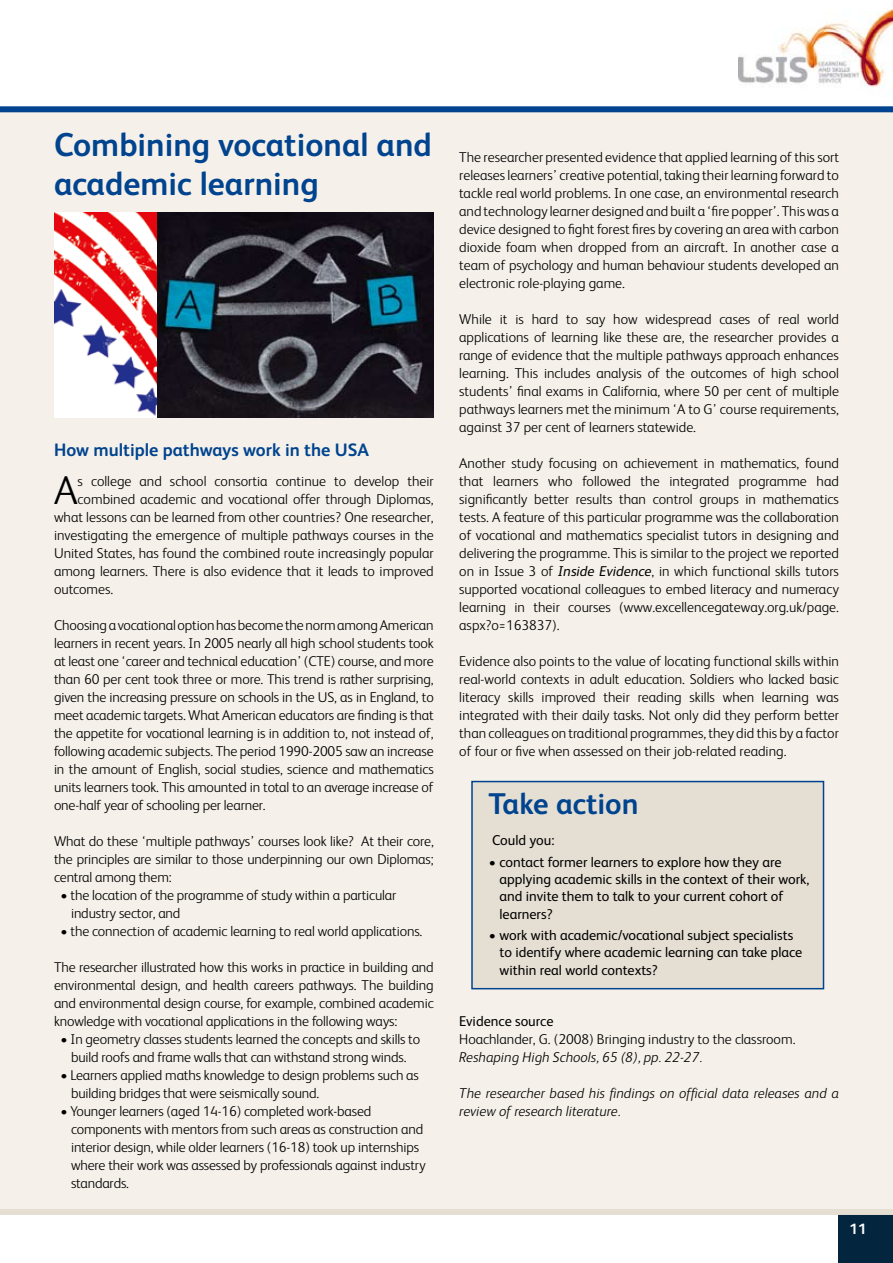
<style>
.page{position:relative;width:893px;height:1263px;background:#fff}
.page>*{position:absolute;margin:0;border:0;box-sizing:border-box;transform-origin:0 0}
.t1{font:300 40.5px "FS Albert";color:#000}
.t2{font:700 33px/39.6px "FS Albert";color:#00438e}
.t3{font:700 30px "FS Albert";color:#00438e}
.t4{font:700 18px "FS Albert";color:#00438e}
.t5{font:700 15px "FS Albert";color:#fff}
.t6{font:300 14.25px/18px "FS Albert";letter-spacing:-.01em;color:#000;text-align:justify}
.t7{font:14.25px/17.2px "FS Albert";color:#000}
.t8{font:italic 300 14.25px/18px "FS Albert";color:#000}
.s1{font-weight:400;font-style:italic}
</style>
<div class="page">
<div style="left:0;top:110px;width:893px;height:1098px;background:#f5f0e9"></div>
<img style="left:738px;top:9px;width:155px;height:79px">
<div style="left:839px;top:1210px;width:54px;height:53px;background:#03263e"></div>
<div style="left:0;top:106px;width:893px;height:6px;background:#00438e"></div>
<div style="left:0;top:1209px;width:893px;height:6px;background:#e5ded3"></div>
<div style="left:471px;top:781px;width:353px;height:208px;background:#e5ded3;border:2px solid #00438e"></div>
<img style="left:54px;top:213px;width:380px;height:204px">
<h2 class="t2" style="left:54px;top:123px;width:379px">Combining vocational and academic learning</h2>
<p class="t4" style="left:54px;top:438px;width:316px">How multiple pathways work in the USA</p>
<h1 class="t1" style="left:54px;top:464px;width:25px">A</h1>
<p class="t6" style="left:78px;top:471px;width:358px">s college and school consortia continue to develop their</p>
<p class="t6" style="left:78px;top:489px;width:358px">combined academic and vocational offer through Diplomas,</p>
<p class="t6" style="left:54px;top:507px;width:381px">what lessons can be learned from other countries? One researcher,</p>
<p class="t6" style="left:54px;top:525px;width:381px">investigating the emergence of multiple pathways courses in the</p>
<p class="t6" style="left:54px;top:543px;width:381px">United States, has found the combined route increasingly popular</p>
<p class="t6" style="left:54px;top:561px;width:381px">among learners. There is also evidence that it leads to improved</p>
<p class="t6" style="left:54px;top:579px;width:61px">outcomes.</p>
<p class="t6" style="left:54px;top:615px;width:381px">Choosing a vocational option has become the norm among American learners in recent years. In 2005 nearly all high school students took at least one ‘career and technical education’ (CTE) course, and more than 60 per cent took three or more. This trend is rather surprising, given the increasing pressure on schools in the US, as in England, to meet academic targets. What American educators are finding is that the appetite for vocational learning is in addition to, not instead of, following academic subjects. The period 1990-2005 saw an increase in the amount of English, social studies, science and mathematics units learners took. This amounted in total to an average increase of one-half year of schooling per learner.</p>
<p class="t6" style="left:54px;top:831px;width:381px">What do these ‘multiple pathways’ courses look like? At their core, the principles are similar to those underpinning our own Diplomas; central among them:</p>
<p class="t6" style="left:71px;top:885px;width:327px;text-indent:-11px">• the location of the programme of study within a particular industry sector, and</p>
<p class="t6" style="left:60px;top:921px;width:363px">• the connection of academic learning to real world applications.</p>
<p class="t6" style="left:54px;top:957px;width:381px">The researcher illustrated how this works in practice in building and environmental design, and health careers pathways. The building and environmental design course, for example, combined academic knowledge with vocational applications in the following ways:</p>
<p class="t6" style="left:60px;top:1029px;width:361px;text-align:center">• In geometry classes students learned the concepts and skills to build roofs and frame walls that can withstand strong winds.</p>
<p class="t6" style="left:71px;top:1065px;width:349px;text-indent:-11px">• Learners applied maths knowledge to design problems such as building bridges that were seismically sound.</p>
<p class="t6" style="left:71px;top:1101px;width:356px;text-align:left;text-indent:-11px">• Younger learners (aged 14-16) completed work-based components with mentors from such areas as construction and interior design, while older learners (16-18) took up internships where their work was assessed by professionals against industry standards.</p>
<p class="t6" style="left:459px;top:147px;width:381px">The researcher presented evidence that applied learning of this sort releases learners’ creative potential, taking their learning forward to tackle real world problems. In one case, an environmental research and technology learner designed and built a ‘fire popper’. This was a device designed to fight forest fires by covering an area with carbon dioxide foam when dropped from an aircraft. In another case a team of psychology and human behaviour students developed an electronic role-playing game.</p>
<p class="t6" style="left:459px;top:309px;width:381px">While it is hard to say how widespread cases of real world applications of learning like these are, the researcher provides a range of evidence that the multiple pathways approach enhances learning. This includes analysis of the outcomes of high school students’ final exams in California, where 50 per cent of multiple pathways learners met the minimum ‘A to G’ course requirements, against 37 per cent of learners statewide.</p>
<p class="t6" style="left:459px;top:453px;width:381px">Another study focusing on achievement in mathematics, found that learners who followed the integrated programme had significantly better results than control groups in mathematics tests. A feature of this particular programme was the collaboration of vocational and mathematics specialist tutors in designing and delivering the programme. This is similar to the project we reported on in Issue 3 of <span class="s1">Inside Evidence</span>, in which functional skills tutors supported vocational colleagues to embed literacy and numeracy learning in their courses (www.excellencegateway.org.uk/page. aspx?o=163837).</p>
<p class="t6" style="left:459px;top:651px;width:381px">Evidence also points to the value of locating functional skills within real-world contexts in adult education. Soldiers who lacked basic literacy skills improved their reading skills when learning was integrated with their daily tasks. Not only did they perform better than colleagues on traditional programmes, they did this by a factor of four or five when assessed on their job-related reading.</p>
<h3 class="t3" style="left:488px;top:783px;width:152px">Take action</h3>
<p class="t7" style="left:492px;top:831px;width:64px">Could you:</p>
<p class="t7" style="left:499px;top:852px;width:311px;text-indent:-11px">• contact former learners to explore how they are applying academic skills in the context of their work, and invite them to talk to your current cohort of learners?</p>
<p class="t7" style="left:499px;top:926px;width:304px;text-indent:-11px">• work with academic/vocational subject specialists to identify where academic learning can take place within real world contexts?</p>
<p class="t7" style="left:459px;top:1012px;width:96px">Evidence source</p>
<p class="t6" style="left:459px;top:1029px;width:338px">Hoachlander, G. (2008) Bringing industry to the classroom.</p>
<p class="t8" style="left:459px;top:1047px;width:244px">Reshaping High Schools, 65 (8), pp. 22-27.</p>
<p class="t8" style="left:459px;top:1083px;width:381px">The researcher based his findings on official data releases and a review of research literature.</p>
<p class="t5" style="left:850px;top:1219px;width:18px">11</p>
</div>
